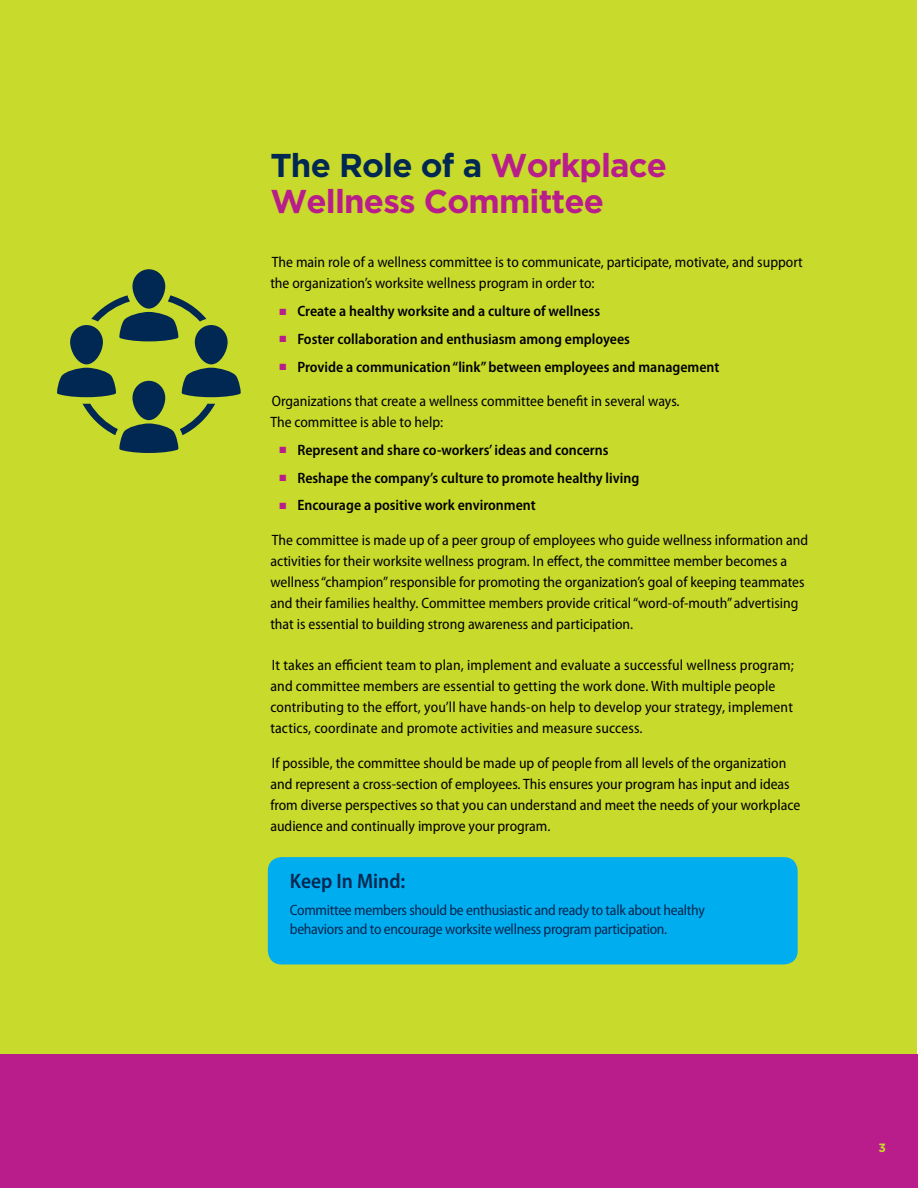
<style>
.page{position:relative;width:918px;height:1188px;background:#fff}
.page>*{position:absolute;margin:0;border:0;box-sizing:border-box;transform-origin:0 0}
.t1{font:700 33px/36px "Gotham";letter-spacing:-.025em;color:#b81d8b}
.t2{font:600 semi-condensed 21px "Myriad Pro";color:#002852}
.t3{font:semi-condensed 15px/21px "Myriad Pro";color:#000}
.t4{font:600 semi-condensed 15px "Myriad Pro";color:#000}
.t5{font:semi-condensed 15px/19.5px "Myriad Pro";letter-spacing:-.02em;color:#002852}
.t6{font:700 12px "Gotham";color:#c8da2b}
.s1{color:#002852}
.s2{color:#b81d8b}
</style>
<div class="page">
<div style="left:1px;top:1px;width:916px;height:1186px;background:#c8da2b"></div>
<div style="left:268px;top:857px;width:530px;height:107px;background:#00aeef;border-radius:14px"></div>
<div style="left:0;top:1054px;width:918px;height:134px;background:#b81d8b"></div>
<svg style="left:57px;top:269px;width:184px;height:184px"></svg>
<h1 class="t1" style="left:270px;top:147px;width:398px"><span class="s1">The Role of a</span> Workplace<br>Wellness Committee</h1>
<p class="t3" style="left:270px;top:252px;width:534px">The main role of a wellness committee is to communicate, participate, motivate, and support the organization’s worksite wellness program in order to:</p>
<p class="t4" style="left:279px;top:303px;width:322px"><span class="s2">■</span> Create a healthy worksite and a culture of wellness</p>
<p class="t4" style="left:279px;top:330px;width:352px"><span class="s2">■</span> Foster collaboration and enthusiasm among employees</p>
<p class="t4" style="left:279px;top:358px;width:442px"><span class="s2">■</span> Provide a communication “link” between employees and management</p>
<p class="t3" style="left:270px;top:391px;width:411px">Organizations that create a wellness committee benefit in several ways.<br>The committee is able to help:</p>
<p class="t4" style="left:279px;top:441px;width:331px"><span class="s2">■</span> Represent and share co-workers’ ideas and concerns</p>
<p class="t4" style="left:279px;top:469px;width:361px"><span class="s2">■</span> Reshape the company’s culture to promote healthy living</p>
<p class="t4" style="left:279px;top:497px;width:258px"><span class="s2">■</span> Encourage a positive work environment</p>
<p class="t3" style="left:270px;top:530px;width:539px">The committee is made up of a peer group of employees who guide wellness information and activities for their worksite wellness program. In effect, the committee member becomes a wellness “champion” responsible for promoting the organization’s goal of keeping teammates and their families healthy. Committee members provide critical “word-of-mouth” advertising that is essential to building strong awareness and participation.</p>
<p class="t3" style="left:270px;top:655px;width:525px">It takes an efficient team to plan, implement and evaluate a successful wellness program; and committee members are essential to getting the work done. With multiple people contributing to the effort, you’ll have hands-on help to develop your strategy, implement tactics, coordinate and promote activities and measure success.</p>
<p class="t3" style="left:270px;top:752px;width:531px">If possible, the committee should be made up of people from all levels of the organization and represent a cross-section of employees. This ensures your program has input and ideas from diverse perspectives so that you can understand and meet the needs of your workplace audience and continually improve your program.</p>
<h2 class="t2" style="left:290px;top:870px;width:117px">Keep In Mind:</h2>
<p class="t5" style="left:290px;top:900px;width:417px">Committee members should be enthusiastic and ready to talk about healthy behaviors and to encourage worksite wellness program participation.</p>
<p class="t6" style="left:879px;top:1141px;width:9px">3</p>
</div>
